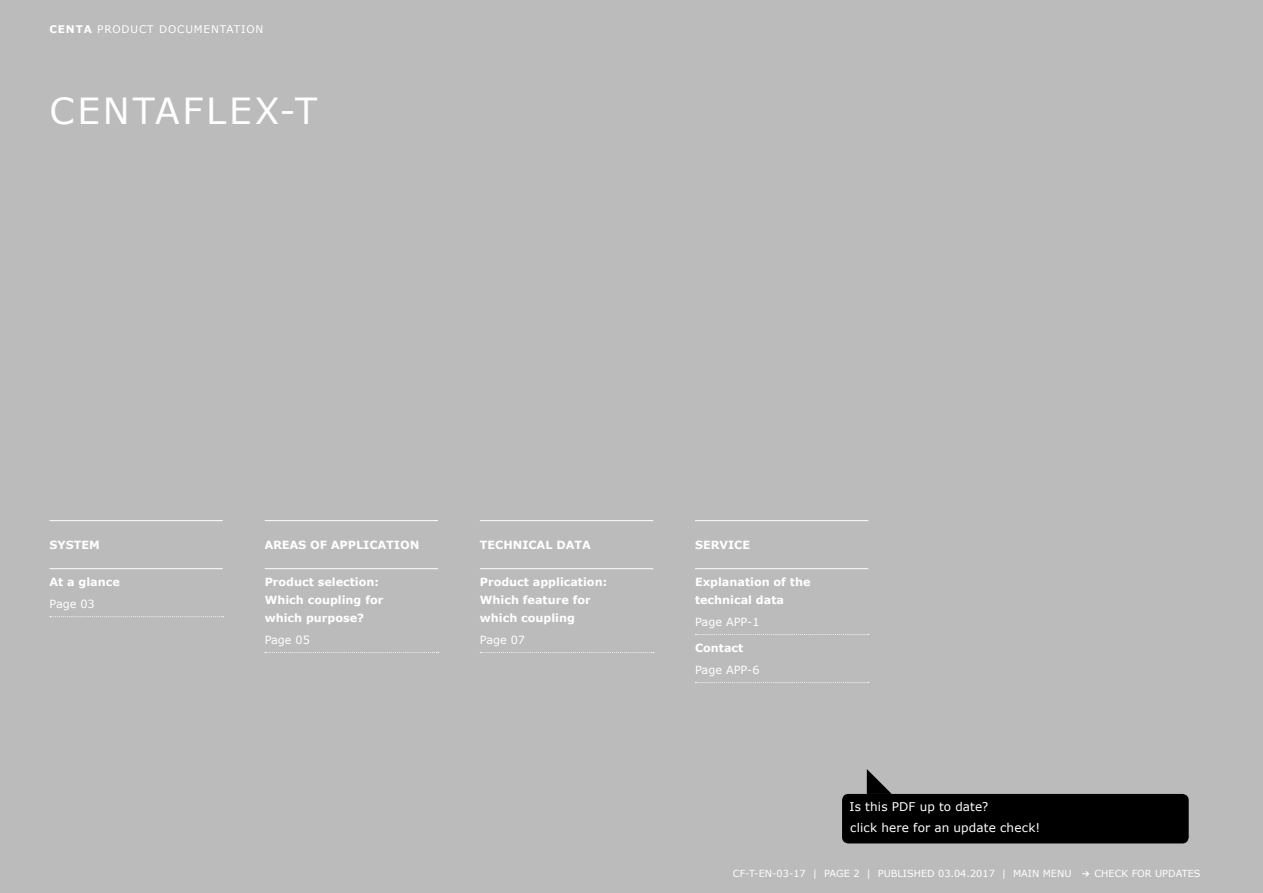
<style>
.page{position:relative;width:1263px;height:893px;background:#bbbbbc}
.page>*{position:absolute;margin:0;border:0;box-sizing:border-box;transform-origin:0 0}
.t1{font:36px "Verdana";letter-spacing:.08em;color:#fff}
.t2{font:12px/21px "Verdana";letter-spacing:.015em;color:#fff}
.t3{font:700 11.25px/18px "Verdana";color:#fff}
.t4{font:11.25px "Verdana";color:#fff}
.t5{font:10.5px "Verdana";letter-spacing:.08em;color:#fff}
.t6{font:9.75px "Verdana";color:#fff}
.s1{font-weight:700}
.s2{font-family:"Monaco";font-size:13.5px}
</style>
<div class="page">
<div style="left:842px;top:794px;width:347px;height:49px;background:#000;border-radius:6px"></div>
<svg style="left:867px;top:769px;width:25px;height:25px"></svg>
<hr style="left:50px;top:520px;width:173px;height:1px;background:#fff">
<hr style="left:50px;top:568px;width:173px;height:1px;background:#fff">
<svg style="left:50px;top:616px;width:174px;height:1px"></svg>
<hr style="left:480px;top:520px;width:173px;height:1px;background:#fff">
<hr style="left:480px;top:568px;width:173px;height:1px;background:#fff">
<svg style="left:480px;top:652px;width:174px;height:1px"></svg>
<hr style="left:695px;top:520px;width:173px;height:1px;background:#fff">
<hr style="left:695px;top:568px;width:173px;height:1px;background:#fff">
<svg style="left:695px;top:634px;width:174px;height:1px"></svg>
<svg style="left:695px;top:682px;width:174px;height:1px"></svg>
<hr style="left:265px;top:520px;width:173px;height:1px;background:#fff">
<hr style="left:265px;top:568px;width:173px;height:1px;background:#fff">
<svg style="left:265px;top:652px;width:174px;height:1px"></svg>
<p class="t5" style="left:50px;top:22px;width:215px"><span class="s1">CENTA</span> PRODUCT DOCUMENTATION</p>
<h1 class="t1" style="left:49px;top:88px;width:269px">CENTAFLEX-T</h1>
<p class="t3" style="left:50px;top:536px;width:52px">SYSTEM</p>
<p class="t3" style="left:50px;top:572px;width:72px">At a glance</p>
<p class="t4" style="left:50px;top:597px;width:47px">Page 03</p>
<p class="t3" style="left:265px;top:536px;width:157px">AREAS OF APPLICATION</p>
<p class="t3" style="left:265px;top:572px;width:120px">Product selection:<br>Which coupling for which purpose?</p>
<p class="t4" style="left:265px;top:633px;width:47px">Page 05</p>
<p class="t3" style="left:480px;top:536px;width:112px">TECHNICAL DATA</p>
<p class="t3" style="left:480px;top:572px;width:129px">Product application:<br>Which feature for which coupling</p>
<p class="t4" style="left:480px;top:633px;width:47px">Page 07</p>
<p class="t3" style="left:695px;top:536px;width:57px">SERVICE</p>
<p class="t3" style="left:695px;top:572px;width:117px">Explanation of the technical data</p>
<p class="t4" style="left:695px;top:615px;width:66px">Page APP-1</p>
<p class="t3" style="left:695px;top:638px;width:50px">Contact</p>
<p class="t4" style="left:695px;top:663px;width:66px">Page APP-6</p>
<p class="t2" style="left:850px;top:796px;width:192px">Is this PDF up to date?<br>click here for an update check!</p>
<p class="t6" style="left:733px;top:867px;width:469px">CF-T-EN-03-17 | PAGE 2 | PUBLISHED 03.04.2017 | MAIN MENU <span class="s2">→</span> CHECK FOR UPDATES</p>
</div>
